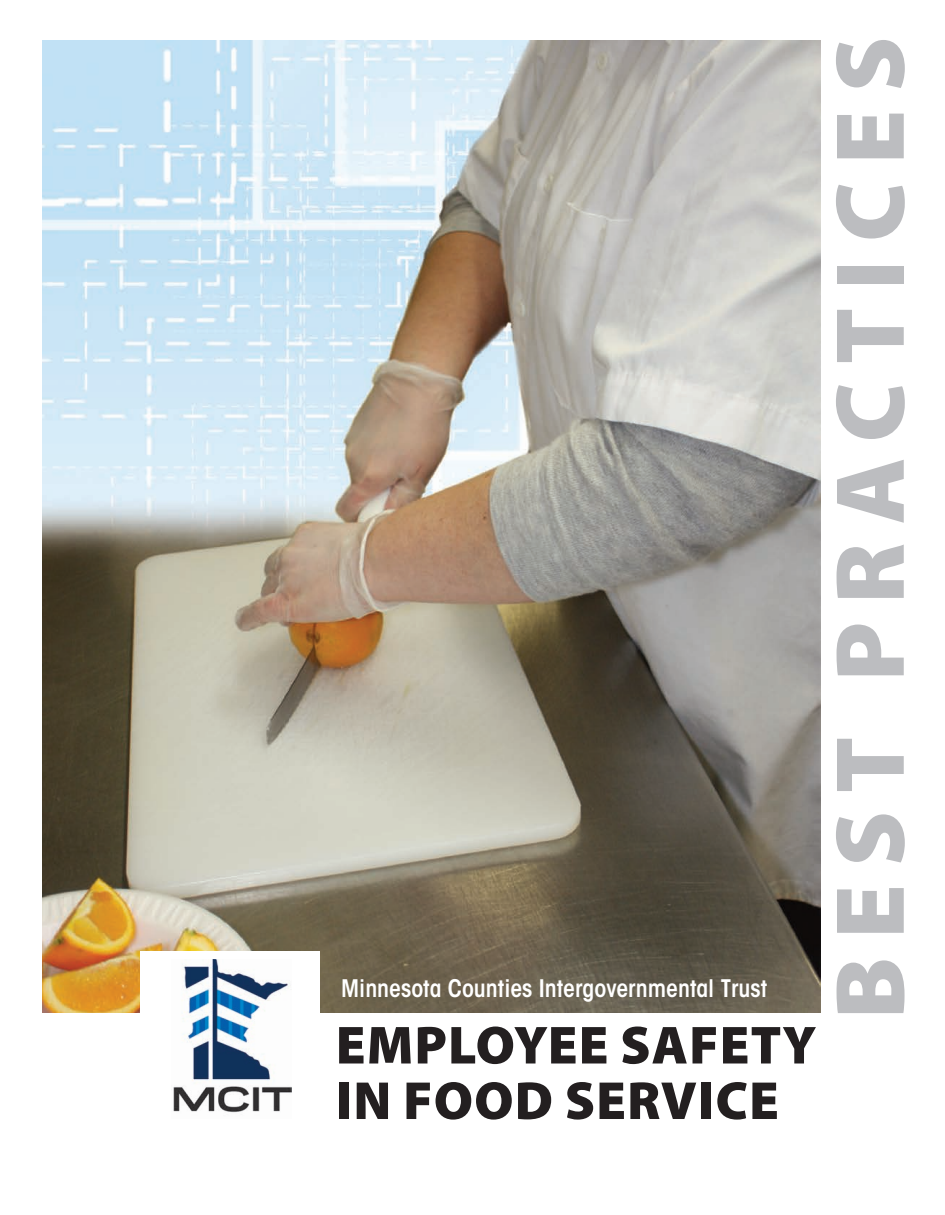
<style>
.page{position:relative;width:945px;height:1215px;background:#fff}
.page>*{position:absolute;margin:0;border:0;box-sizing:border-box;transform-origin:0 0}
.t1{font:900 99px "Myriad Pro";letter-spacing:.18em;color:#bcbdc0}
.t2{font:900 54px/55.5px "Myriad Pro";letter-spacing:.02em;color:#231f20}
.t3{font:600 condensed 24px "ITC Avant Garde Std";color:#fff}
</style>
<div class="page">
<img style="left:820px;top:40px;width:1px;height:973px">
<img style="left:42px;top:40px;width:778px;height:973px">
<div style="left:140px;top:951px;width:180px;height:133px;background:#fff"></div>
<img style="left:173px;top:959px;width:119px;height:154px">
<p class="t3" style="left:341px;top:974px;width:428px">Minnesota Counties Intergovernmental Trust</p>
<h2 class="t2" style="left:336px;top:1022px;width:482px">EMPLOYEE SAFETY<br>IN FOOD SERVICE</h2>
<h1 class="t1" style="left:833px;top:1019px;width:984px;rotate:-90deg">BEST PRACTICES</h1>
</div>
